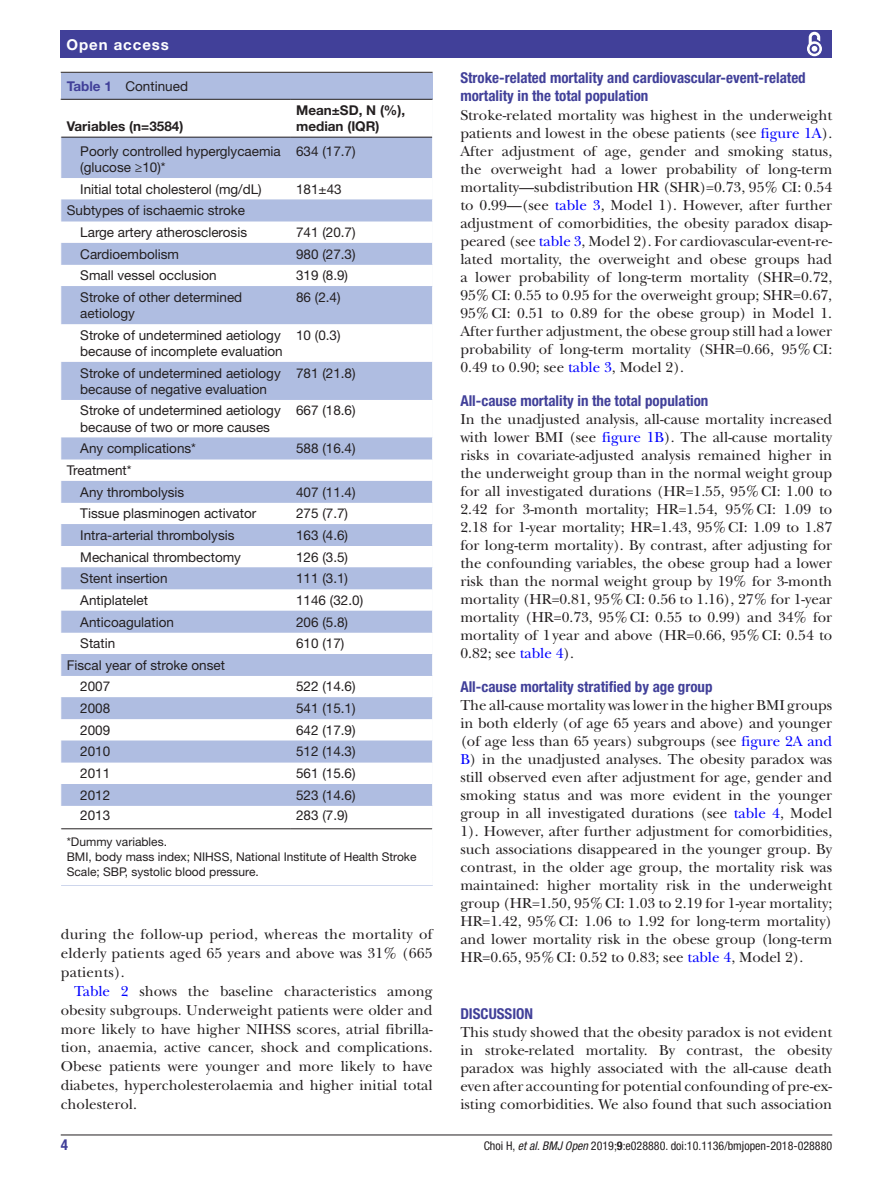
<style>
.page{position:relative;width:893px;height:1191px;background:#fff}
.page>*{position:absolute;margin:0;border:0;box-sizing:border-box;transform-origin:0 0}
.t1{font:15px/18px "New Baskerville";color:#231f20;text-align:justify}
.t2{font:700 condensed 15px/18px "Helvetica Neue LT Std";color:#414099}
.t3{font:700 15px "Helvetica Neue LT Std";letter-spacing:.065em;color:#fff}
.t4{font:13.5px/16.2px "Helvetica Neue LT Std";color:#231f20}
.t5{font:700 13.5px/16.2px "Helvetica Neue LT Std";color:#231f20}
.t6{font:12px/15px "Helvetica Neue LT Std";color:#231f20}
.t7{font:condensed 12px "Helvetica Neue LT Std";color:#231f20}
.s1{font-weight:700;color:#414099}
.s2{color:#00f}
.s3{font-style:italic}
.s4{font-weight:700}
</style>
<div class="page">
<hr style="left:61px;top:1134px;width:771px;height:1px;background:#231f20">
<div style="left:61px;top:31px;width:771px;height:27px;background:#414099"></div>
<svg style="left:807px;top:31px;width:15px;height:26px"></svg>
<svg style="left:61px;top:138px;width:371px;height:667px;fill:#afbde1"></svg>
<hr style="left:61px;top:99px;width:229px;height:1px;background:#231f20">
<hr style="left:61px;top:137px;width:229px;height:1px;background:#231f20">
<hr style="left:290px;top:99px;width:143px;height:1px;background:#231f20">
<hr style="left:290px;top:137px;width:142px;height:1px;background:#231f20">
<hr style="left:290px;top:828px;width:142px;height:1px;background:#231f20">
<hr style="left:61px;top:828px;width:229px;height:1px;background:#231f20">
<svg style="left:432px;top:437px;width:1px;height:369px"></svg>
<div style="left:61px;top:73px;width:372px;height:18px;background:#afbde1"></div>
<hr style="left:61px;top:72px;width:372px;height:1px;background:#231f20">
<p class="t3" style="left:66px;top:35px;width:104px">Open access</p>
<p class="t4" style="left:67px;top:78px;width:123px"><span class="s1">Table 1</span> Continued</p>
<p class="t5" style="left:67px;top:118px;width:118px">Variables (n=3584)</p>
<p class="t5" style="left:296px;top:102px;width:111px">Mean±SD, N (%), median (IQR)</p>
<p class="t4" style="left:80px;top:143px;width:202px">Poorly controlled hyperglycaemia (glucose ≥10)*</p>
<p class="t4" style="left:296px;top:143px;width:61px">634 (17.7)</p>
<p class="t4" style="left:80px;top:180px;width:183px">Initial total cholesterol (mg/dL)</p>
<p class="t4" style="left:296px;top:180px;width:47px">181±43</p>
<p class="t4" style="left:67px;top:199px;width:182px;line-height:21.6px;text-align:right">Subtypes of ischaemic stroke<br>Large artery atherosclerosis</p>
<p class="t4" style="left:296px;top:224px;width:61px">741 (20.7)</p>
<p class="t4" style="left:80px;top:245px;width:100px">Cardioembolism</p>
<p class="t4" style="left:296px;top:245px;width:61px">980 (27.3)</p>
<p class="t4" style="left:80px;top:267px;width:138px">Small vessel occlusion</p>
<p class="t4" style="left:296px;top:267px;width:54px">319 (8.9)</p>
<p class="t4" style="left:80px;top:289px;width:164px">Stroke of other determined aetiology</p>
<p class="t4" style="left:296px;top:289px;width:46px">86 (2.4)</p>
<p class="t4" style="left:80px;top:327px;width:204px">Stroke of undetermined aetiology because of incomplete evaluation</p>
<p class="t4" style="left:296px;top:327px;width:46px">10 (0.3)</p>
<p class="t4" style="left:80px;top:364px;width:202px">Stroke of undetermined aetiology because of negative evaluation</p>
<p class="t4" style="left:296px;top:364px;width:61px">781 (21.8)</p>
<p class="t4" style="left:80px;top:402px;width:202px">Stroke of undetermined aetiology because of two or more causes</p>
<p class="t4" style="left:296px;top:402px;width:61px">667 (18.6)</p>
<p class="t4" style="left:80px;top:440px;width:117px">Any complications*</p>
<p class="t4" style="left:296px;top:440px;width:61px">588 (16.4)</p>
<p class="t4" style="left:80px;top:459px;width:106px;line-height:21.6px;text-indent:-14px">Treatment*<br>Any thrombolysis</p>
<p class="t4" style="left:296px;top:483px;width:61px">407 (11.4)</p>
<p class="t4" style="left:80px;top:505px;width:178px">Tissue plasminogen activator</p>
<p class="t4" style="left:296px;top:505px;width:54px">275 (7.7)</p>
<p class="t4" style="left:80px;top:527px;width:156px">Intra-arterial thrombolysis</p>
<p class="t4" style="left:296px;top:527px;width:54px">163 (4.6)</p>
<p class="t4" style="left:80px;top:548px;width:162px">Mechanical thrombectomy</p>
<p class="t4" style="left:296px;top:548px;width:54px">126 (3.5)</p>
<p class="t4" style="left:80px;top:570px;width:89px">Stent insertion</p>
<p class="t4" style="left:296px;top:570px;width:54px">111 (3.1)</p>
<p class="t4" style="left:80px;top:592px;width:69px">Antiplatelet</p>
<p class="t4" style="left:296px;top:592px;width:69px">1146 (32.0)</p>
<p class="t4" style="left:80px;top:613px;width:95px">Anticoagulation</p>
<p class="t4" style="left:296px;top:613px;width:54px">206 (5.8)</p>
<p class="t4" style="left:80px;top:635px;width:37px">Statin</p>
<p class="t4" style="left:296px;top:635px;width:50px">610 (17)</p>
<p class="t4" style="left:80px;top:654px;width:146px;line-height:21.6px;text-indent:-14px">Fiscal year of stroke onset<br>2007</p>
<p class="t4" style="left:296px;top:678px;width:61px">522 (14.6)</p>
<p class="t4" style="left:80px;top:700px;width:32px">2008</p>
<p class="t4" style="left:296px;top:700px;width:61px">541 (15.1)</p>
<p class="t4" style="left:80px;top:721px;width:32px">2009</p>
<p class="t4" style="left:296px;top:721px;width:61px">642 (17.9)</p>
<p class="t4" style="left:80px;top:743px;width:32px">2010</p>
<p class="t4" style="left:296px;top:743px;width:61px">512 (14.3)</p>
<p class="t4" style="left:80px;top:765px;width:32px">2011</p>
<p class="t4" style="left:296px;top:765px;width:61px">561 (15.6)</p>
<p class="t4" style="left:80px;top:786px;width:32px">2012</p>
<p class="t4" style="left:296px;top:786px;width:61px">523 (14.6)</p>
<p class="t4" style="left:80px;top:806px;width:32px">2013</p>
<p class="t4" style="left:296px;top:806px;width:54px">283 (7.9)</p>
<p class="t6" style="left:67px;top:834px;width:351px">*Dummy variables.<br>BMI, body mass index; NIHSS, National Institute of Health Stroke<br>Scale; SBP, systolic blood pressure.</p>
<p class="t1" style="left:61px;top:924px;width:373px;line-height:18.9px">during the follow-up period, whereas the mortality of elderly patients aged 65 years and above was 31% (665 patients).</p>
<p class="t1" style="left:61px;top:981px;width:373px;line-height:18.9px;text-indent:14px"><span class="s2">Table 2</span> shows the baseline characteristics among obesity subgroups. Underweight patients were older and more likely to have higher NIHSS scores, atrial fibrilla&shy;tion, anaemia, active cancer, shock and complications.<br>Obese patients were younger and more likely to have diabetes, hypercholesterolaemia and higher initial total cholesterol.</p>
<p class="t2" style="left:460px;top:69px;width:347px">Stroke-related mortality and cardiovascular-event-related mortality in the total population</p>
<p class="t1" style="left:460px;top:106px;width:373px">Stroke-related mortality was highest in the underweight patients and lowest in the obese patients (see <span class="s2">figure 1A</span>).<br>After adjustment of age, gender and smoking status, the overweight had a lower probability of long-term mortality—subdistribution HR (SHR)=0.73, 95% CI: 0.54 to 0.99—(see <span class="s2">table 3</span>, Model 1). However, after further adjustment of comorbidities, the obesity paradox disap&shy;peared (see <span class="s2">table 3</span>, Model 2). For cardiovascular-event-re&shy;lated mortality, the overweight and obese groups had a lower probability of long-term mortality (SHR=0.72, 95%CI: 0.55 to 0.95 for the overweight group; SHR=0.67, 95%CI: 0.51 to 0.89 for the obese group) in Model 1.<br>After further adjustment, the obese group still had a lower probability of long-term mortality (SHR=0.66, 95%CI:<br>0.49 to 0.90; see <span class="s2">table 3</span>, Model 2).</p>
<p class="t2" style="left:460px;top:391px;width:250px">All-cause mortality in the total population</p>
<p class="t1" style="left:460px;top:410px;width:373px">In the unadjusted analysis, all-cause mortality increased with lower BMI (see <span class="s2">figure 1B</span>). The all-cause mortality risks in covariate-adjusted analysis remained higher in the underweight group than in the normal weight group for all investigated durations (HR=1.55, 95%CI: 1.00 to 2.42 for 3-month mortality; HR=1.54, 95%CI: 1.09 to 2.18 for 1-year mortality; HR=1.43, 95%CI: 1.09 to 1.87 for long-term mortality). By contrast, after adjusting for the confounding variables, the obese group had a lower risk than the normal weight group by 19% for 3-month mortality (HR=0.81, 95%CI: 0.56 to 1.16), 27% for 1-year mortality (HR=0.73, 95%CI: 0.55 to 0.99) and 34% for mortality of 1year and above (HR=0.66, 95%CI: 0.54 to 0.82; see <span class="s2">table 4</span>).</p>
<p class="t2" style="left:460px;top:677px;width:254px">All-cause mortality stratified by age group</p>
<p class="t1" style="left:460px;top:696px;width:373px">The all-cause mortality was lower in the higher BMI groups in both elderly (of age 65 years and above) and younger (of age less than 65 years) subgroups (see <span class="s2">figure 2A and B</span>) in the unadjusted analyses. The obesity paradox was still observed even after adjustment for age, gender and smoking status and was more evident in the younger group in all investigated durations (see <span class="s2">table 4</span>, Model 1). However, after further adjustment for comorbidities, such associations disappeared in the younger group. By contrast, in the older age group, the mortality risk was maintained: higher mortality risk in the underweight group (HR=1.50, 95%CI: 1.03 to 2.19 for 1-year mortality; HR=1.42, 95%CI: 1.06 to 1.92 for long-term mortality) and lower mortality risk in the obese group (long-term HR=0.65, 95%CI: 0.52 to 0.83; see <span class="s2">table 4</span>, Model 2).</p>
<p class="t2" style="left:460px;top:1004px;width:45px">Discussio</p>
<p class="t2" style="left:525px;top:1004px;width:10px">n</p>
<p class="t1" style="left:460px;top:1023px;width:373px">This study showed that the obesity paradox is not evident in stroke-related mortality. By contrast, the obesity paradox was highly associated with the all-cause death even after accounting for potential confounding of pre-ex&shy;isting comorbidities. We also found that such association</p>
<p class="t2" style="left:61px;top:1135px;width:9px">4</p>
<p class="t7" style="left:484px;top:1138px;width:350px">Choi H, <span class="s3">et al</span>. <span class="s3">BMJ Open</span> 2019;<span class="s4">9</span>:e028880. doi:10.1136/bmjopen-2018-028880</p>
</div>
